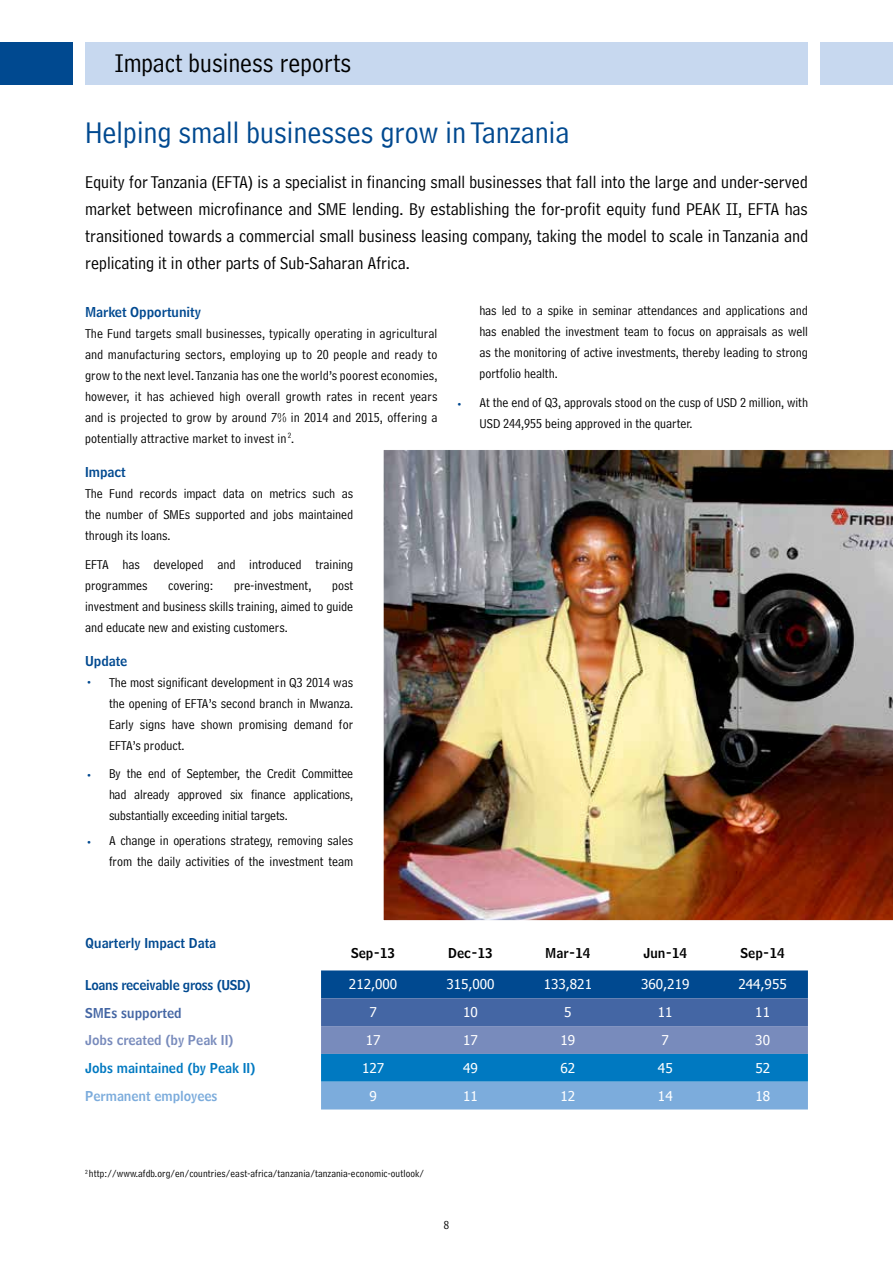
<style>
.page{position:relative;width:893px;height:1263px;background:#fff}
.page>*{position:absolute;margin:0;border:0;box-sizing:border-box;transform-origin:0 0}
.t1{font:31.5px "Bell Centennial Address";color:#004990}
.t2{font:27px "Bell Centennial Address";color:#000}
.t3{font:18px/27px "Bell Centennial Address";color:#000;text-align:justify}
.t4{font:13.5px/21px "Bell Centennial Address";color:#000;text-align:justify}
.t5{font:13.5px "Tahoma";color:#fff}
.t6{font:13.5px "Bell Centennial Name And Number";color:#004990}
.t7{font:13.5px "Bell Centennial Name And Number";color:#000}
.t8{font:13.5px "Bell Centennial Name And Number";letter-spacing:-.02em;color:#004990}
.t9{font:13.5px "Bell Centennial Name And Number";color:#0079c1}
.t10{font:13.5px "Bell Centennial Name And Number";color:#788bbc}
.t11{font:13.5px "Bell Centennial Name And Number";color:#7cacdc}
.t12{font:13.5px "Bell Centennial Name And Number";color:#4466a4}
.t13{font:12px "Bell Centennial Address";color:#000}
.t14{font:10.5px "Bell Centennial Address";letter-spacing:.01em;color:#000}
.s1{color:#004990}
</style>
<div class="page">
<div style="left:0;top:43px;width:72px;height:42px;background:#004990"></div>
<div style="left:85px;top:43px;width:723px;height:42px;background:#c7d8ef"></div>
<div style="left:821px;top:43px;width:72px;height:42px;background:#c7d8ef"></div>
<img style="left:383px;top:450px;width:510px;height:471px">
<svg style="left:321px;top:970px;width:487px;height:139px;background:#3f7ab6"></svg>
<h2 class="t2" style="left:115px;top:48px;width:238px">Impact business reports</h2>
<h1 class="t1" style="left:85px;top:114px;width:486px">Helping small businesses grow in Tanzania</h1>
<p class="t3" style="left:85px;top:168px;width:724px">Equity for Tanzania (EFTA) is a specialist in financing small businesses that fall into the large and under-served market between microfinance and SME lending. By establishing the for-profit equity fund PEAK II, EFTA has transitioned towards a commercial small business leasing company, taking the model to scale in Tanzania and replicating it in other parts of Sub-Saharan Africa.</p>
<p class="t6" style="left:85px;top:303px;width:117px">Market Opportunity</p>
<p class="t4" style="left:85px;top:323px;width:354px">The Fund targets small businesses, typically operating in agricultural and manufacturing sectors, employing up to 20 people and ready to grow to the next level. Tanzania has one the world’s poorest economies, however, it has achieved high overall growth rates in recent years and is projected to grow by around 7% in 2014 and 2015, offering a potentially attractive market to invest in <sup>2</sup>.</p>
<p class="t6" style="left:85px;top:463px;width:42px">Impact</p>
<p class="t4" style="left:85px;top:483px;width:270px">The Fund records impact data on metrics such as the number of SMEs supported and jobs maintained through its loans.</p>
<p class="t4" style="left:85px;top:554px;width:270px">EFTA has developed and introduced training programmes</p>
<p class="t4" style="left:168px;top:575px;width:47px">covering:</p>
<p class="t4" style="left:234px;top:575px;width:79px">pre-investment,</p>
<p class="t4" style="left:85px;top:575px;width:270px;text-indent:247px">post investment and business skills training, aimed to guide and educate new and existing customers.</p>
<p class="t6" style="left:85px;top:652px;width:44px">Update</p>
<p class="t4" style="left:109px;top:672px;width:246px;text-indent:-24px"><span class="s1">•</span> The most significant development in Q3 2014 was the opening of EFTA’s second branch in Mwanza.<br>Early signs have shown promising demand for EFTA’s product.</p>
<p class="t4" style="left:109px;top:763px;width:246px;text-indent:-24px"><span class="s1">•</span> By the end of September, the Credit Committee had already approved six finance applications, substantially exceeding initial targets.</p>
<p class="t4" style="left:85px;top:830px;width:270px;text-align:right"><span class="s1">•</span> A change in operations strategy, removing sales from the daily activities of the investment team</p>
<p class="t4" style="left:479px;top:300px;width:330px">has led to a spike in seminar attendances and applications and has enabled the investment team to focus on appraisals as well as the monitoring of active investments, thereby leading to strong portfolio health.</p>
<p class="t4" style="left:479px;top:392px;width:330px;text-indent:-24px"><span class="s1">•</span> At the end of Q3, approvals stood on the cusp of USD 2 million, with<br>USD 244,955 being approved in the quarter.</p>
<p class="t6" style="left:85px;top:935px;width:133px">Quarterly Impact Data</p>
<p class="t7" style="left:351px;top:944px;width:46px">Sep-13</p>
<p class="t7" style="left:448px;top:944px;width:46px">Dec-13</p>
<p class="t7" style="left:545px;top:944px;width:47px">Mar-14</p>
<p class="t7" style="left:643px;top:944px;width:45px">Jun-14</p>
<p class="t7" style="left:741px;top:944px;width:46px">Sep-14</p>
<p class="t8" style="left:85px;top:976px;width:167px">Loans receivable gross (USD)</p>
<p class="t5" style="left:349px;top:975px;width:50px">212,000</p>
<p class="t5" style="left:446px;top:975px;width:50px">315,000</p>
<p class="t5" style="left:544px;top:975px;width:50px">133,821</p>
<p class="t5" style="left:641px;top:975px;width:50px">360,219</p>
<p class="t5" style="left:738px;top:975px;width:50px">244,955</p>
<p class="t12" style="left:85px;top:1004px;width:98px">SMEs supported</p>
<p class="t5" style="left:369px;top:1003px;width:9px">7</p>
<p class="t5" style="left:463px;top:1003px;width:16px">10</p>
<p class="t5" style="left:564px;top:1003px;width:9px">5</p>
<p class="t5" style="left:658px;top:1003px;width:16px">11</p>
<p class="t5" style="left:755px;top:1003px;width:16px">11</p>
<p class="t10" style="left:85px;top:1032px;width:150px">Jobs created (by Peak II)</p>
<p class="t5" style="left:366px;top:1031px;width:16px">17</p>
<p class="t5" style="left:463px;top:1031px;width:16px">17</p>
<p class="t5" style="left:561px;top:1031px;width:16px">19</p>
<p class="t5" style="left:662px;top:1031px;width:9px">7</p>
<p class="t5" style="left:755px;top:1031px;width:16px">30</p>
<p class="t9" style="left:85px;top:1060px;width:172px">Jobs maintained (by Peak II)</p>
<p class="t5" style="left:362px;top:1059px;width:24px">127</p>
<p class="t5" style="left:463px;top:1059px;width:16px">49</p>
<p class="t5" style="left:561px;top:1059px;width:16px">62</p>
<p class="t5" style="left:658px;top:1059px;width:16px">45</p>
<p class="t5" style="left:755px;top:1059px;width:16px">52</p>
<p class="t11" style="left:85px;top:1087px;width:134px">Permanent employees</p>
<p class="t5" style="left:369px;top:1086px;width:9px">9</p>
<p class="t5" style="left:463px;top:1086px;width:16px">11</p>
<p class="t5" style="left:561px;top:1086px;width:16px">12</p>
<p class="t5" style="left:658px;top:1086px;width:16px">14</p>
<p class="t5" style="left:755px;top:1086px;width:16px">18</p>
<p class="t14" style="left:85px;top:1168px;width:341px"><sup>2</sup> http://www.afdb.org/en/countries/east-africa/tanzania/tanzania-economic-outlook/</p>
<p class="t13" style="left:444px;top:1218px;width:7px">8</p>
</div>
